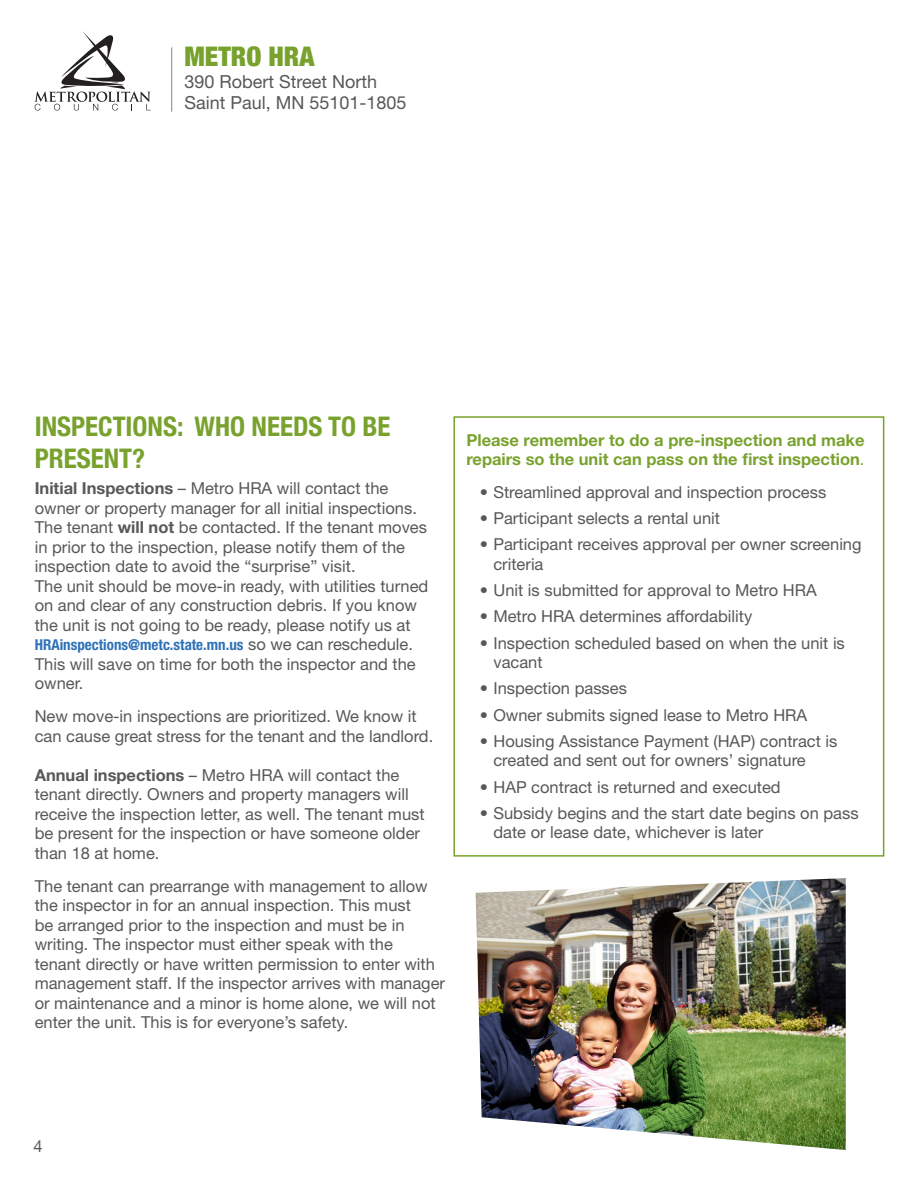
<style>
.page{position:relative;width:918px;height:1188px;background:#fff}
.page>*{position:absolute;margin:0;border:0;box-sizing:border-box;transform-origin:0 0}
.Heading_2{font:700 condensed 27px/31.5px "Helvetica Neue";color:#78a22d}
.t1{font:900 condensed 27px "Helvetica Neue";color:#78a22d}
.t2{font:18px/21.6px "Helvetica Neue LT Std";color:#57585a}
.Body_Text{font:16.5px/19.5px "Helvetica Neue LT Std";color:#57585a}
.Body_Text-2{font:700 16.5px/19.5px "Helvetica Neue LT Std";color:#78a22d}
.Body_Text-3{font:700 condensed 15px "Helvetica Neue LT Std";color:#2f71b7}
.s1{font-weight:700}
.s2{font-weight:400;font-stretch:normal;font-size:16.5px;color:#57585a}
.s3{font-weight:400}
</style>
<div class="page">
<svg style="left:34px;top:31px;width:117px;height:80px"></svg>
<hr style="left:171px;top:47px;width:1px;height:65px;background:#231f20">
<img style="left:476px;top:878px;width:370px;height:272px">
<div style="left:453px;top:416px;width:431px;height:441px;border:2px solid #78a22d"></div>
<p class="t1" style="left:184px;top:34px;width:131px">METRO HRA</p>
<p class="t2" style="left:184px;top:70px;width:224px">390 Robert Street North<br>Saint Paul, MN 55101-1805</p>
<p class="Heading_2" style="left:35px;top:409px;width:357px">INSPECTIONS: WHO NEEDS TO BE<br>PRESENT?</p>
<p class="Body_Text" style="left:35px;top:478px;width:394px"><span class="s1">Initial Inspections</span> – Metro HRA will contact the owner or property manager for all initial inspections.<br>The tenant <span class="s1">will not</span> be contacted. If the tenant moves in prior to the inspection, please notify them of the inspection date to avoid the “surprise” visit.</p>
<p class="Body_Text" style="left:35px;top:576px;width:395px">The unit should be move-in ready, with utilities turned on and clear of any construction debris. If you know the unit is not going to be ready, please notify us at</p>
<p class="Body_Text-3" style="left:35px;top:636px;width:380px">HRAinspections@metc.state.mn.us <span class="s2">so we can reschedule.</span></p>
<p class="Body_Text" style="left:35px;top:654px;width:383px">This will save on time for both the inspector and the owner.</p>
<p class="Body_Text" style="left:35px;top:706px;width:400px">New move-in inspections are prioritized. We know it can cause great stress for the tenant and the landlord.</p>
<p class="Body_Text" style="left:35px;top:765px;width:391px"><span class="s1">Annual inspections</span> – Metro HRA will contact the tenant directly. Owners and property managers will receive the inspection letter, as well. The tenant must be present for the inspection or have someone older than 18 at home.</p>
<p class="Body_Text" style="left:35px;top:876px;width:412px">The tenant can prearrange with management to allow the inspector in for an annual inspection. This must<br>be arranged prior to the inspection and must be in writing. The inspector must either speak with the<br>tenant directly or have written permission to enter with management staff. If the inspector arrives with manager or maintenance and a minor is home alone, we will not enter the unit. This is for everyone’s safety.</p>
<p class="Body_Text-2" style="left:466px;top:430px;width:400px">Please remember to do a pre-inspection and make repairs so the unit can pass on the first inspection<span class="s3">.</span></p>
<p class="Body_Text" style="left:480px;top:482px;width:348px">• Streamlined approval and inspection process</p>
<p class="Body_Text" style="left:480px;top:508px;width:242px">• Participant selects a rental unit</p>
<p class="Body_Text" style="left:493px;top:535px;width:370px;text-indent:-14px">• Participant receives approval per owner screening criteria</p>
<p class="Body_Text" style="left:480px;top:580px;width:338px">• Unit is submitted for approval to Metro HRA</p>
<p class="Body_Text" style="left:480px;top:607px;width:274px">• Metro HRA determines affordability</p>
<p class="Body_Text" style="left:493px;top:633px;width:353px;text-indent:-14px">• Inspection scheduled based on when the unit is vacant</p>
<p class="Body_Text" style="left:480px;top:679px;width:149px">• Inspection passes</p>
<p class="Body_Text" style="left:480px;top:705px;width:329px">• Owner submits signed lease to Metro HRA</p>
<p class="Body_Text" style="left:493px;top:731px;width:346px;text-indent:-14px">• Housing Assistance Payment (HAP) contract is created and sent out for owners’ signature</p>
<p class="Body_Text" style="left:480px;top:777px;width:302px">• HAP contract is returned and executed</p>
<p class="Body_Text" style="left:493px;top:803px;width:367px;text-indent:-14px">• Subsidy begins and the start date begins on pass date or lease date, whichever is later</p>
<p class="Body_Text" style="left:34px;top:1136px;width:11px">4</p>
</div>
